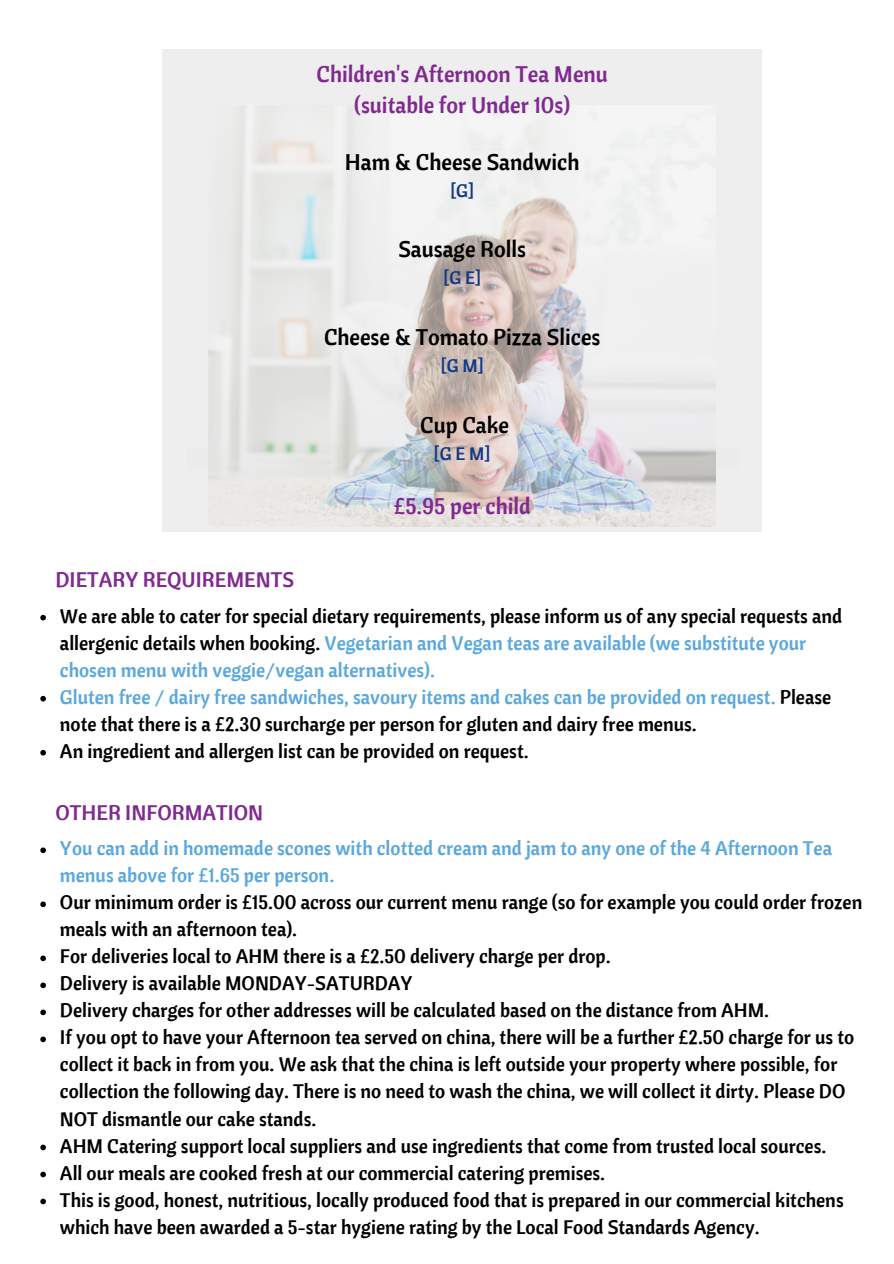
<style>
.page{position:relative;width:894px;height:1264px;background:#fff}
.page>*{position:absolute;margin:0;border:0;box-sizing:border-box;transform-origin:0 0}
.t1{font:22.5px "Cantora One";color:#000}
.t2{font:22.5px/31.5px "Cantora One";color:#802990;text-align:center}
.t3{font:21px "Cantora One";color:#802990}
.t4{font:19.5px/27px "Cantora One";color:#000}
.t5{font:19.5px/27px "Cantora One";color:#5ba8dc}
.t6{font:18px "Cantora One";color:#123985}
.s1{color:#5ba8dc}
.s2{color:#000}
</style>
<div class="page">
<div style="left:163px;top:49px;width:598px;height:482px;background:#eee"></div>
<img style="left:209px;top:128px;width:506px;height:398px">
<svg style="left:208px;top:447px;width:508px;height:23px"></svg>
<svg style="left:40px;top:615px;width:6px;height:5px"></svg>
<svg style="left:40px;top:696px;width:6px;height:5px"></svg>
<svg style="left:40px;top:750px;width:6px;height:5px"></svg>
<svg style="left:40px;top:847px;width:6px;height:6px"></svg>
<svg style="left:40px;top:901px;width:6px;height:6px"></svg>
<svg style="left:40px;top:955px;width:6px;height:6px"></svg>
<svg style="left:40px;top:982px;width:6px;height:6px"></svg>
<svg style="left:40px;top:1009px;width:6px;height:6px"></svg>
<svg style="left:40px;top:1036px;width:6px;height:6px"></svg>
<svg style="left:40px;top:1144px;width:6px;height:6px"></svg>
<svg style="left:40px;top:1171px;width:6px;height:6px"></svg>
<svg style="left:40px;top:1198px;width:6px;height:6px"></svg>
<h2 class="t2" style="left:316px;top:58px;width:293px">Children's Afternoon Tea Menu (suitable for Under 10s)</h2>
<h2 class="t1" style="left:345px;top:147px;width:236px">Ham &amp; Cheese Sandwich</h2>
<h2 class="t6" style="left:450px;top:179px;width:25px">[G]</h2>
<h2 class="t1" style="left:398px;top:235px;width:129px">Sausage Rolls</h2>
<h2 class="t6" style="left:443px;top:266px;width:39px">[G E]</h2>
<h2 class="t1" style="left:324px;top:323px;width:278px">Cheese &amp; Tomato Pizza Slices</h2>
<h2 class="t6" style="left:440px;top:354px;width:44px">[G M]</h2>
<p class="t3" style="left:56px;top:566px;width:240px">DIETARY REQUIREMENTS</p>
<h2 class="t1" style="left:420px;top:410px;width:90px">Cup Cake</h2>
<h2 class="t6" style="left:434px;top:442px;width:58px">[GEM]</h2>
<h2 class="t2" style="left:393px;top:490px;width:138px">£5.95 per child</h2>
<p class="t4" style="left:60px;top:602px;width:783px">We are able to cater for special dietary requirements, please inform us of any special requests and allergenic details when booking. <span class="s1">Vegetarian and Vegan teas are available (we substitute your chosen menu with veggie/vegan alternatives).</span></p>
<h1 class="t5" style="left:60px;top:683px;width:772px">Gluten free / dairy free sandwiches, savoury items and cakes can be provided on request. <span class="s2">Please note that there is a £2.30 surcharge per person for gluten and dairy free menus.</span></h1>
<p class="t4" style="left:60px;top:737px;width:470px">An ingredient and allergen list can be provided on request.</p>
<p class="t3" style="left:56px;top:799px;width:209px">OTHER INFORMATION</p>
<p class="t5" style="left:60px;top:834px;width:773px">You can add in homemade scones with clotted cream and jam to any one of the 4 Afternoon Tea menus above for £1.65 per person.</p>
<h1 class="t4" style="left:60px;top:888px;width:803px">Our minimum order is £15.00 across our current menu range (so for example you could order frozen meals with an afternoon tea).</h1>
<p class="t4" style="left:60px;top:942px;width:552px">For deliveries local to AHM there is a £2.50 delivery charge per drop.</p>
<p class="t4" style="left:60px;top:969px;width:354px">Delivery is available MONDAY-SATURDAY</p>
<p class="t4" style="left:60px;top:996px;width:710px">Delivery charges for other addresses will be calculated based on the distance from AHM.</p>
<p class="t4" style="left:60px;top:1023px;width:795px">If you opt to have your Afternoon tea served on china, there will be a further £2.50 charge for us to collect it back in from you. We ask that the china is left outside your property where possible, for collection the following day. There is no need to wash the china, we will collect it dirty. Please DO NOT dismantle our cake stands.</p>
<p class="t4" style="left:60px;top:1131px;width:767px">AHM Catering support local suppliers and use ingredients that come from trusted local sources.</p>
<p class="t4" style="left:60px;top:1158px;width:546px">All our meals are cooked fresh at our commercial catering premises.</p>
<p class="t4" style="left:60px;top:1185px;width:785px">This is good, honest, nutritious, locally produced food that is prepared in our commercial kitchens which have been awarded a 5-star hygiene rating by the Local Food Standards Agency.</p>
</div>
